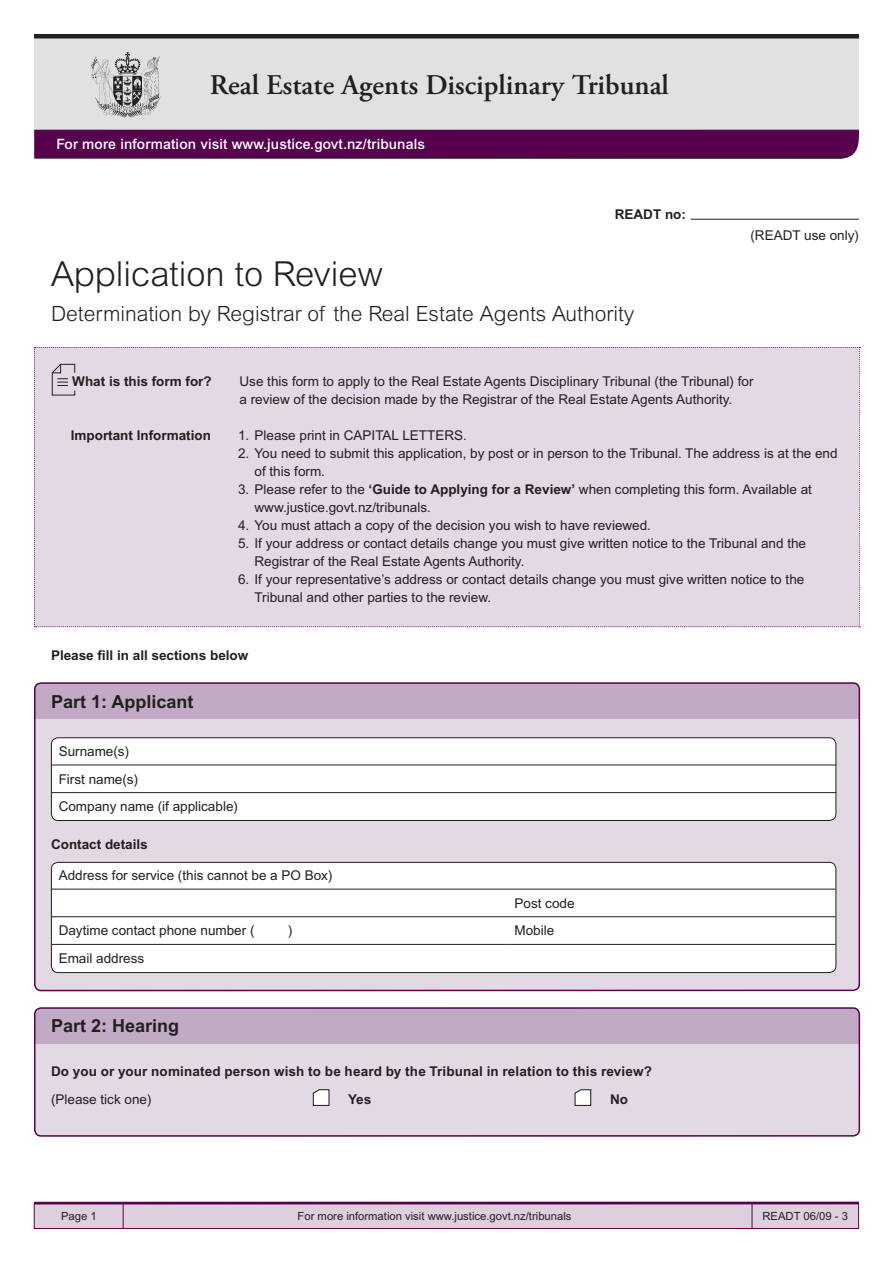
<style>
.page{position:relative;width:893px;height:1263px;background:#fff}
.page>*{position:absolute;margin:0;border:0;box-sizing:border-box;transform-origin:0 0}
.t1{font:300 34.5px "Arial MT Std";color:#231f20}
.t2{font:600 28.5px "Adobe Garamond Pro";color:#231f20}
.t3{font:300 21px "Arial MT Std";color:#231f20}
.t4{font:700 18px "Arial MT Std";color:#231f20}
.t5{font:500 14.25px "Arial MT Std";letter-spacing:.01em;color:#fff}
.t6{font:13.5px/18px "Arial MT Std";color:#231f20}
.t7{font:700 13.5px "Arial MT Std";color:#231f20}
.t8{font:11.25px "Arial MT Std";color:#231f20}
.s1{font-weight:700}
</style>
<div class="page">
<div style="left:34px;top:1203px;width:825px;height:26px;background:#ddcfde;border:1px solid #56004e"></div>
<hr style="left:34px;top:1202px;width:825px;height:2px;background:#56004e">
<svg style="left:752px;top:1204px;width:1px;height:24px"></svg>
<svg style="left:123px;top:1204px;width:1px;height:24px"></svg>
<hr style="left:691px;top:219px;width:168px;height:1px;background:#231f20">
<div style="left:34px;top:34px;width:825px;height:96px;background:#e0e1e3"></div>
<div style="left:34px;top:34px;width:825px;height:5px;background:#231f20"></div>
<div style="left:34px;top:130px;width:825px;height:27px;background:#56004e"></div>
<hr style="left:34px;top:157px;width:825px;height:2px;background:#231f20">
<svg style="left:91px;top:52px;width:69px;height:66px"></svg>
<div style="left:35px;top:683px;width:824px;height:307px;background:#e3d9e4;border-radius:6px"></div>
<div style="left:35px;top:683px;width:824px;height:36px;background:#c1abc4"></div>
<div style="left:34px;top:682px;width:826px;height:309px;border:2px solid #56004e;border-radius:6px"></div>
<div style="left:34px;top:347px;width:826px;height:280px;background:#e3d9e4"></div>
<div style="left:51px;top:738px;width:785px;height:82px;background:#fff;border-radius:7px"></div>
<div style="left:51px;top:737px;width:785px;height:84px;border:1px solid #231f20;border-radius:7px"></div>
<div style="left:51px;top:862px;width:785px;height:110px;background:#fff;border-radius:7px"></div>
<div style="left:51px;top:862px;width:785px;height:111px;border:1px solid #231f20;border-radius:7px"></div>
<div style="left:35px;top:1008px;width:824px;height:128px;background:#e3d9e4;border-radius:6px"></div>
<div style="left:35px;top:1008px;width:824px;height:36px;background:#c1abc4"></div>
<div style="left:34px;top:1007px;width:826px;height:130px;border:2px solid #56004e;border-radius:6px"></div>
<hr style="left:51px;top:765px;width:785px;height:1px;background:#231f20">
<hr style="left:51px;top:792px;width:785px;height:1px;background:#231f20">
<hr style="left:507px;top:889px;width:328px;height:1px;background:#231f20">
<hr style="left:507px;top:916px;width:328px;height:1px;background:#231f20">
<hr style="left:507px;top:944px;width:328px;height:1px;background:#231f20">
<hr style="left:51px;top:889px;width:456px;height:1px;background:#231f20">
<hr style="left:51px;top:916px;width:456px;height:1px;background:#231f20">
<hr style="left:51px;top:944px;width:456px;height:1px;background:#231f20">
<svg style="left:312px;top:1089px;width:18px;height:17px"></svg>
<svg style="left:574px;top:1089px;width:18px;height:17px"></svg>
<h2 class="t2" style="left:210px;top:68px;width:461px">Real Estate Agents Disciplinary Tribunal</h2>
<p class="t5" style="left:57px;top:136px;width:370px">For more information visit www.justice.govt.nz/tribunals</p>
<p class="t7" style="left:615px;top:206px;width:73px">READT no:</p>
<h1 class="t1" style="left:51px;top:254px;width:333px">Application to Review</h1>
<h3 class="t3" style="left:51px;top:302px;width:585px">Determination by Registrar of the Real Estate Agents Authority</h3>
<p class="t6" style="left:750px;top:226px;width:110px">(READT use only)</p>
<p class="t7" style="left:72px;top:373px;width:141px">What is this form for?</p>
<p class="t6" style="left:240px;top:372px;width:515px">Use this form to apply to the Real Estate Agents Disciplinary Tribunal (the Tribunal) for a review of the decision made by the Registrar of the Real Estate Agents Authority.</p>
<p class="t7" style="left:71px;top:427px;width:142px">Important Information</p>
<p class="t6" style="left:238px;top:426px;width:230px">1. Please print in CAPITAL LETTERS.</p>
<p class="t6" style="left:255px;top:444px;width:585px;text-indent:-16px">2. You need to submit this application, by post or in person to the Tribunal. The address is at the end of this form.</p>
<p class="t6" style="left:255px;top:480px;width:559px;text-indent:-16px">3. Please refer to the <span class="s1">‘Guide to Applying for a Review’</span> when completing this form. Available at www.justice.govt.nz/tribunals.</p>
<p class="t6" style="left:238px;top:516px;width:414px">4. You must attach a copy of the decision you wish to have reviewed.</p>
<p class="t6" style="left:255px;top:534px;width:553px;text-indent:-16px">5. If your address or contact details change you must give written notice to the Tribunal and the<br>Registrar of the Real Estate Agents Authority.</p>
<p class="t6" style="left:255px;top:570px;width:551px;text-indent:-16px">6. If your representative’s address or contact details change you must give written notice to the<br>Tribunal and other parties to the review.</p>
<p class="t7" style="left:51px;top:648px;width:199px">Please fill in all sections below</p>
<h3 class="t4" style="left:51px;top:691px;width:144px">Part 1: Applicant</h3>
<p class="t6" style="left:59px;top:737px;width:181px;line-height:27.6px">Surname(s)<br>First name(s)<br>Company name (if applicable)</p>
<p class="t7" style="left:51px;top:836px;width:98px">Contact details</p>
<p class="t6" style="left:59px;top:866px;width:275px">Address for service (this cannot be a PO Box)</p>
<p class="t6" style="left:514px;top:894px;width:62px">Post code</p>
<p class="t6" style="left:59px;top:922px;width:197px">Daytime contact phone number (</p>
<p class="t6" style="left:288px;top:922px;width:6px">)</p>
<p class="t6" style="left:514px;top:922px;width:41px">Mobile</p>
<p class="t6" style="left:59px;top:949px;width:87px">Email address</p>
<h3 class="t4" style="left:51px;top:1015px;width:130px">Part 2: Hearing</h3>
<p class="t7" style="left:51px;top:1063px;width:603px">Do you or your nominated person wish to be heard by the Tribunal in relation to this review?</p>
<p class="t6" style="left:51px;top:1090px;width:102px">(Please tick one)</p>
<p class="t7" style="left:348px;top:1091px;width:25px">Yes</p>
<p class="t7" style="left:610px;top:1091px;width:19px">No</p>
<p class="t8" style="left:61px;top:1210px;width:37px">Page 1</p>
<p class="t8" style="left:298px;top:1210px;width:275px">For more information visit www.justice.govt.nz/tribunals</p>
<p class="t8" style="left:762px;top:1210px;width:87px">READT 06/09 - 3</p>
</div>
